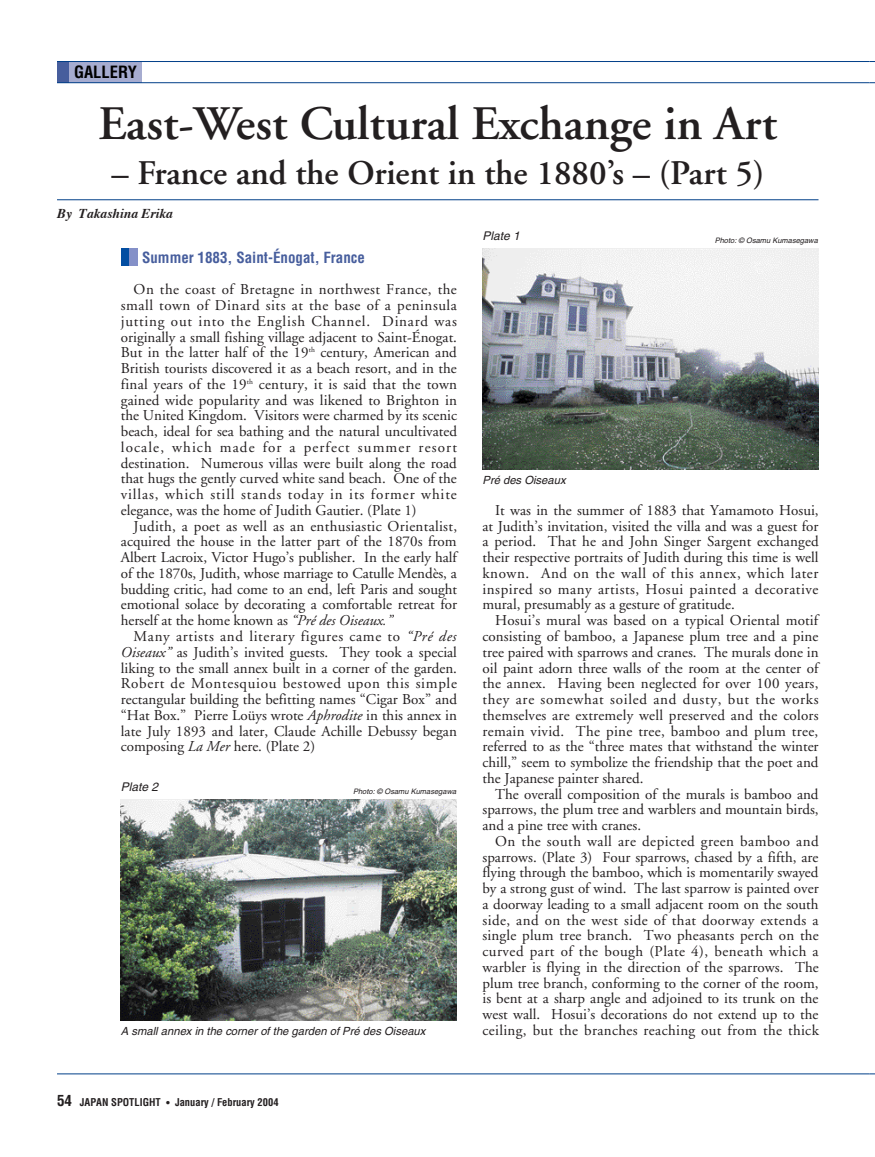
<style>
.page{position:relative;width:875px;height:1157px;background:#fff}
.page>*{position:absolute;margin:0;border:0;box-sizing:border-box;transform-origin:0 0}
.t1{font:600 48px "Adobe Garamond";color:#231f20}
.t2{font:600 34.5px "Adobe Garamond";color:#231f20}
.t3{font:700 condensed 16.5px "Helvetica";color:#000}
.t4{font:15px/15.8px "Adobe Garamond";color:#231f20;text-align:justify}
.t5{font:700 condensed 15px "Helvetica";color:#475e9d}
.t6{font:italic 700 13.5px "Times";color:#231f20}
.t7{font:italic 12px "Helvetica";color:#231f20}
.t8{font:italic 11.25px "Helvetica";color:#231f20}
.t9{font:700 condensed 10.5px "Helvetica";color:#231f20}
.t10{font:italic 7.5px "Helvetica";color:#231f20}
.s1{font-style:italic}
.s2{font-size:15px}
.s3{font-size:9px}
</style>
<div class="page">
<div style="left:57px;top:62px;width:13px;height:21px;background:#475e9d"></div>
<div style="left:70px;top:62px;width:72px;height:21px;background:#a6acd0"></div>
<hr style="left:57px;top:61px;width:812px;height:1px;background:#013f88">
<hr style="left:57px;top:82px;width:812px;height:1px;background:#013f88">
<hr style="left:57px;top:1073px;width:812px;height:1px;background:#013f88">
<hr style="left:57px;top:199px;width:761px;height:1px;background:#013f88">
<div style="left:121px;top:249px;width:8px;height:17px;background:#034ea2"></div>
<div style="left:129px;top:249px;width:9px;height:17px;background:#8490c8"></div>
<img style="left:482px;top:249px;width:336px;height:221px">
<img style="left:121px;top:799px;width:336px;height:221px">
<p class="t3" style="left:74px;top:66px;width:64px">GALLERY</p>
<h1 class="t1" style="left:98px;top:105px;width:680px">East-West Cultural Exchange in Art</h1>
<h2 class="t2" style="left:111px;top:159px;width:654px">– France and the Orient in the 1880’s – (Part 5)</h2>
<p class="t6" style="left:57px;top:208px;width:117px">By Takashina Erika</p>
<p class="t5" style="left:142px;top:252px;width:224px">Summer 1883, Saint-Énogat, France</p>
<p class="t4" style="left:121px;top:283px;width:338px;text-indent:13px">On the coast of Bretagne in northwest France, the small town of Dinard sits at the base of a peninsula jutting out into the English Channel. Dinard was originally a small fishing village adjacent to Saint-Énogat.<br>But in the latter half of the 19<sup>th</sup> century, American and British tourists discovered it as a beach resort, and in the final years of the 19<sup>th</sup> century, it is said that the town gained wide popularity and was likened to Brighton in the United Kingdom. Visitors were charmed by its scenic beach, ideal for sea bathing and the natural uncultivated locale, which made for a perfect summer resort destination. Numerous villas were built along the road that hugs the gently curved white sand beach. One of the villas, which still stands today in its former white elegance, was the home of Judith Gautier. (Plate 1)</p>
<p class="t4" style="left:121px;top:519px;width:338px;text-indent:13px">Judith, a poet as well as an enthusiastic Orientalist, acquired the house in the latter part of the 1870s from Albert Lacroix, Victor Hugo’s publisher. In the early half of the 1870s, Judith, whose marriage to Catulle Mendès, a budding critic, had come to an end, left Paris and sought emotional solace by decorating a comfortable retreat for herself at the home known as <span class="s1">“Pré des Oiseaux.”</span></p>
<p class="t4" style="left:121px;top:629px;width:337px;text-indent:13px">Many artists and literary figures came to <span class="s1">“Pré des Oiseaux”</span> as Judith’s invited guests. They took a special liking to the small annex built in a corner of the garden.<br>Robert de Montesquiou bestowed upon this simple rectangular building the befitting names “Cigar Box” and “Hat Box.” Pierre Loüys wrote <span class="s1">Aphrodite</span> in this annex in late July 1893 and later, Claude Achille Debussy began composing <span class="s1">La Mer</span> here. (Plate 2)</p>
<p class="t7" style="left:121px;top:782px;width:39px">Plate 2</p>
<p class="t10" style="left:353px;top:789px;width:105px">Photo: © Osamu Kumasegawa</p>
<p class="t8" style="left:121px;top:1027px;width:306px">A small annex in the corner of the garden of Pré des Oiseaux</p>
<p class="t9" style="left:57px;top:1098px;width:223px"><span class="s2">54</span> JAPAN SPOTLIGHT <span class="s3">•</span> January / February 2004</p>
<p class="t7" style="left:482px;top:232px;width:39px">Plate 1</p>
<p class="t8" style="left:482px;top:476px;width:85px">Pré des Oiseaux</p>
<p class="t10" style="left:714px;top:238px;width:105px">Photo: © Osamu Kumasegawa</p>
<p class="t4" style="left:482px;top:503px;width:338px;text-indent:13px">It was in the summer of 1883 that Yamamoto Hosui, at Judith’s invitation, visited the villa and was a guest for a period. That he and John Singer Sargent exchanged their respective portraits of Judith during this time is well known. And on the wall of this annex, which later inspired so many artists, Hosui painted a decorative mural, presumably as a gesture of gratitude.</p>
<p class="t4" style="left:482px;top:613px;width:337px;text-indent:13px">Hosui’s mural was based on a typical Oriental motif consisting of bamboo, a Japanese plum tree and a pine tree paired with sparrows and cranes. The murals done in oil paint adorn three walls of the room at the center of the annex. Having been neglected for over 100 years, they are somewhat soiled and dusty, but the works themselves are extremely well preserved and the colors remain vivid. The pine tree, bamboo and plum tree, referred to as the “three mates that withstand the winter chill,” seem to symbolize the friendship that the poet and the Japanese painter shared.</p>
<p class="t4" style="left:482px;top:787px;width:337px;text-indent:13px">The overall composition of the murals is bamboo and sparrows, the plum tree and warblers and mountain birds, and a pine tree with cranes.</p>
<p class="t4" style="left:482px;top:834px;width:338px;text-indent:13px">On the south wall are depicted green bamboo and sparrows. (Plate 3) Four sparrows, chased by a fifth, are flying through the bamboo, which is momentarily swayed by a strong gust of wind. The last sparrow is painted over a doorway leading to a small adjacent room on the south side, and on the west side of that doorway extends a single plum tree branch. Two pheasants perch on the curved part of the bough (Plate 4), beneath which a warbler is flying in the direction of the sparrows. The plum tree branch, conforming to the corner of the room, is bent at a sharp angle and adjoined to its trunk on the west wall. Hosui’s decorations do not extend up to the ceiling, but the branches reaching out from the thick</p>
</div>
